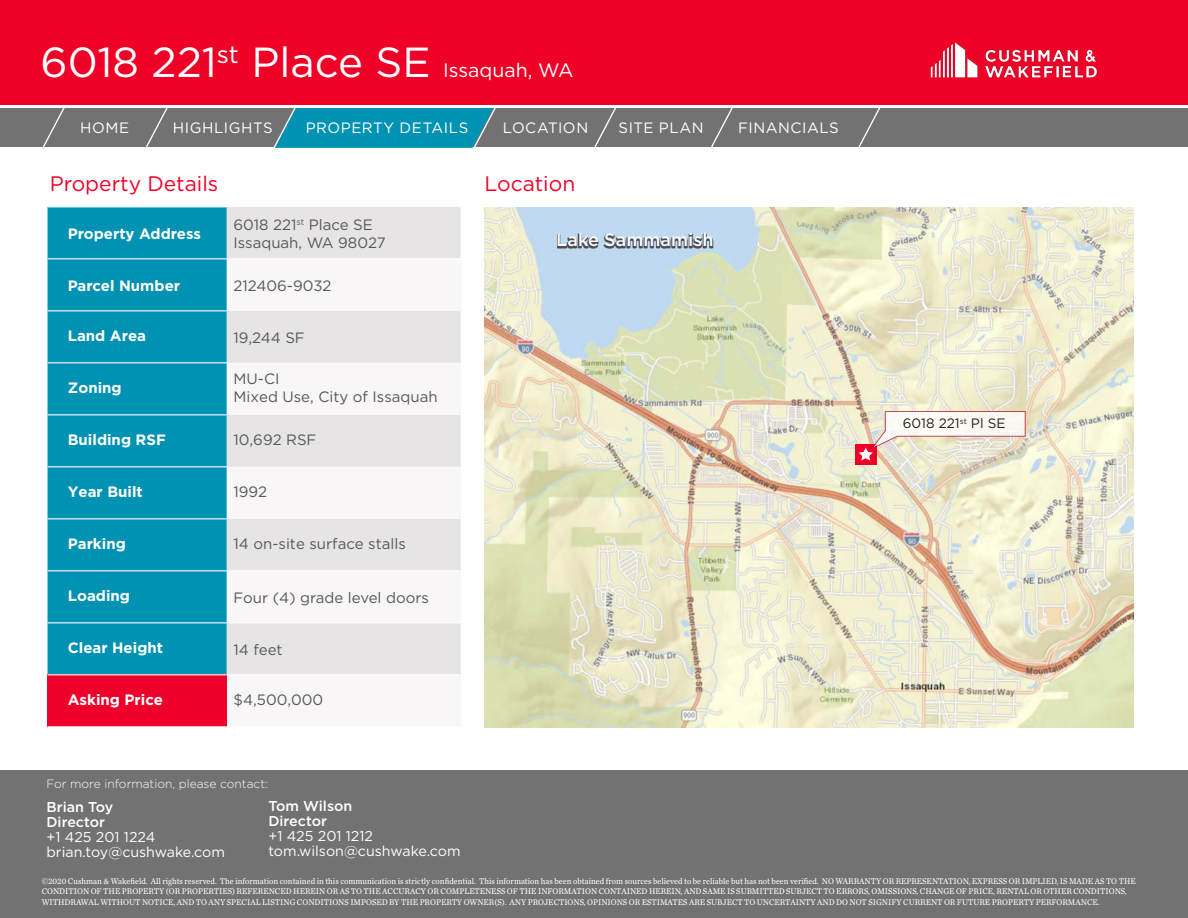
<style>
.page{position:relative;width:1188px;height:918px;background:#fff}
.page>*{position:absolute;margin:0;border:0;box-sizing:border-box;transform-origin:0 0}
.t1{font:42px "Gotham";color:#fff}
.headline{font:21px "Gotham";color:#ef0027}
.body_text{font:500 18px "Gotham";color:#fff}
.TOC_Header{font:15px/18px "Gotham";color:#57585a}
.Body_Text{font:700 15px "Gotham";color:#fff}
.t2{font:15px "Gotham";letter-spacing:.035em;color:#fff}
.Body_Text-2{font:15px "Gotham";color:#57585a}
.t3{font:14.25px/15px "Gotham";color:#fff}
.t4{font:500 14.25px/15px "Gotham";color:#fff}
.Body_Text-3{font:13.65px "Gotham";color:#231f20}
.t5{font:300 12px "Gotham";color:#fff}
.t6{font:8.7px/10.4px "Chronicle Text G2";color:#fff;scale:.95 1}
.s1{font-size:19.5px}
</style>
<div class="page">
<div style="left:0;top:108px;width:1188px;height:39px;background:#717271"></div>
<div style="left:0;top:0;width:1188px;height:105px;background:#ef0027"></div>
<div style="left:0;top:770px;width:1188px;height:148px;background:#717271"></div>
<img style="left:930px;top:42px;width:168px;height:36px">
<svg style="left:42px;top:108px;width:23px;height:39px"></svg>
<svg style="left:145px;top:108px;width:23px;height:39px"></svg>
<svg style="left:858px;top:108px;width:23px;height:39px"></svg>
<svg style="left:711px;top:108px;width:22px;height:39px"></svg>
<svg style="left:274px;top:108px;width:222px;height:40px;background:#0f91ae"></svg>
<svg style="left:594px;top:108px;width:22px;height:39px"></svg>
<div style="left:48px;top:207px;width:179px;height:467px;background:#0092b3"></div>
<div style="left:227px;top:207px;width:234px;height:51px;background:#e6e4e5"></div>
<svg style="left:227px;top:311px;width:234px;height:363px;fill:#e6e4e5"></svg>
<div style="left:48px;top:675px;width:179px;height:52px;background:#ee002b"></div>
<hr style="left:227px;top:622px;width:234px;height:1px;background:#fff">
<hr style="left:227px;top:570px;width:234px;height:1px;background:#fff">
<hr style="left:48px;top:258px;width:179px;height:1px;background:#fff">
<hr style="left:48px;top:310px;width:179px;height:1px;background:#fff">
<hr style="left:48px;top:362px;width:179px;height:1px;background:#fff">
<hr style="left:48px;top:414px;width:179px;height:1px;background:#fff">
<hr style="left:48px;top:466px;width:179px;height:1px;background:#fff">
<hr style="left:48px;top:518px;width:179px;height:1px;background:#fff">
<hr style="left:48px;top:570px;width:179px;height:1px;background:#fff">
<hr style="left:48px;top:622px;width:179px;height:1px;background:#fff">
<hr style="left:48px;top:726px;width:179px;height:1px;background:#fff">
<img style="left:484px;top:208px;width:650px;height:519px">
<div style="left:855px;top:444px;width:21px;height:20px;background:#ef0027"></div>
<svg style="left:859px;top:411px;width:167px;height:49px"></svg>
<div style="left:557px;top:233px;width:156px;height:16px;background:#231f20;opacity:.75"></div>
<h1 class="t1" style="left:40px;top:35px;width:535px">6018 221<sup>st</sup> Place SE <span class="s1">Issaquah, WA</span></h1>
<h3 class="t2" style="left:80px;top:118px;width:51px">HOME</h3>
<h3 class="t2" style="left:173px;top:118px;width:101px">HIGHLIGHTS</h3>
<h3 class="t2" style="left:306px;top:118px;width:164px">PROPERTY DETAILS</h3>
<h3 class="t2" style="left:503px;top:118px;width:87px">LOCATION</h3>
<h3 class="t2" style="left:619px;top:118px;width:87px">SITE PLAN</h3>
<h3 class="t2" style="left:738px;top:118px;width:102px">FINANCIALS</h3>
<p class="headline" style="left:50px;top:170px;width:170px">Property Details</p>
<p class="Body_Text" style="left:68px;top:224px;width:135px">Property Address</p>
<p class="TOC_Header" style="left:234px;top:215px;width:141px">6018 221<sup>st</sup> Place SE</p>
<p class="TOC_Header" style="left:234px;top:233px;width:154px">Issaquah, WA 98027</p>
<p class="Body_Text" style="left:68px;top:276px;width:114px">Parcel Number</p>
<p class="TOC_Header" style="left:234px;top:276px;width:100px">212406-9032</p>
<p class="Body_Text" style="left:68px;top:326px;width:80px">Land Area</p>
<p class="Body_Text-2" style="left:234px;top:328px;width:73px">19,244 SF</p>
<p class="Body_Text" style="left:68px;top:378px;width:55px">Zoning</p>
<p class="TOC_Header" style="left:234px;top:370px;width:206px">MU-CI<br>Mixed Use, City of Issaquah</p>
<p class="Body_Text" style="left:68px;top:430px;width:100px">Building RSF</p>
<p class="Body_Text-2" style="left:234px;top:430px;width:84px">10,692 RSF</p>
<p class="Body_Text" style="left:68px;top:482px;width:77px">Year Built</p>
<p class="Body_Text-2" style="left:234px;top:482px;width:35px">1992</p>
<p class="Body_Text" style="left:68px;top:534px;width:60px">Parking</p>
<p class="TOC_Header" style="left:234px;top:535px;width:174px">14 on-site surface stalls</p>
<p class="Body_Text" style="left:68px;top:586px;width:64px">Loading</p>
<p class="TOC_Header" style="left:234px;top:588px;width:197px">Four (4) grade level doors</p>
<p class="Body_Text" style="left:68px;top:638px;width:97px">Clear Height</p>
<p class="TOC_Header" style="left:234px;top:640px;width:51px">14 feet</p>
<p class="Body_Text" style="left:68px;top:690px;width:97px">Asking Price</p>
<p class="TOC_Header" style="left:234px;top:691px;width:91px">$4,500,000</p>
<p class="headline" style="left:484px;top:170px;width:92px">Location</p>
<p class="body_text" style="left:556px;top:228px;width:159px">Lake Sammamish</p>
<p class="Body_Text-3" style="left:903px;top:415px;width:104px">6018 221<sup>st</sup> Pl SE</p>
<h3 class="t5" style="left:46px;top:776px;width:223px">For more information, please contact:</h3>
<h3 class="t4" style="left:46px;top:799px;width:68px">Brian Toy<br>Director</h3>
<h3 class="t3" style="left:46px;top:829px;width:180px">+1 425 201 1224 brian.toy@cushwake.com</h3>
<p class="t6" style="left:42px;top:875px;width:1153px">©2020 Cushman &amp; Wakefield. All rights reserved. The information contained in this communication is strictly confidential. This information has been obtained from sources believed to be reliable but has not been verified. NO WARRANTY OR REPRESENTATION, EXPRESS OR IMPLIED, IS MADE AS TO THE<br>CONDITION OF THE PROPERTY (OR PROPERTIES) REFERENCED HEREIN OR AS TO THE ACCURACY OR COMPLETENESS OF THE INFORMATION CONTAINED HEREIN, AND SAME IS SUBMITTED SUBJECT TO ERRORS, OMISSIONS, CHANGE OF PRICE, RENTAL OR OTHER CONDITIONS,<br>WITHDRAWAL WITHOUT NOTICE, AND TO ANY SPECIAL LISTING CONDITIONS IMPOSED BY THE PROPERTY OWNER(S). ANY PROJECTIONS, OPINIONS OR ESTIMATES ARE SUBJECT TO UNCERTAINTY AND DO NOT SIGNIFY CURRENT OR FUTURE PROPERTY PERFORMANCE.</p>
<h3 class="t4" style="left:268px;top:798px;width:85px">Tom Wilson<br>Director</h3>
<h3 class="t3" style="left:268px;top:828px;width:194px">+1 425 201 1212 tom.wilson@cushwake.com</h3>
</div>
